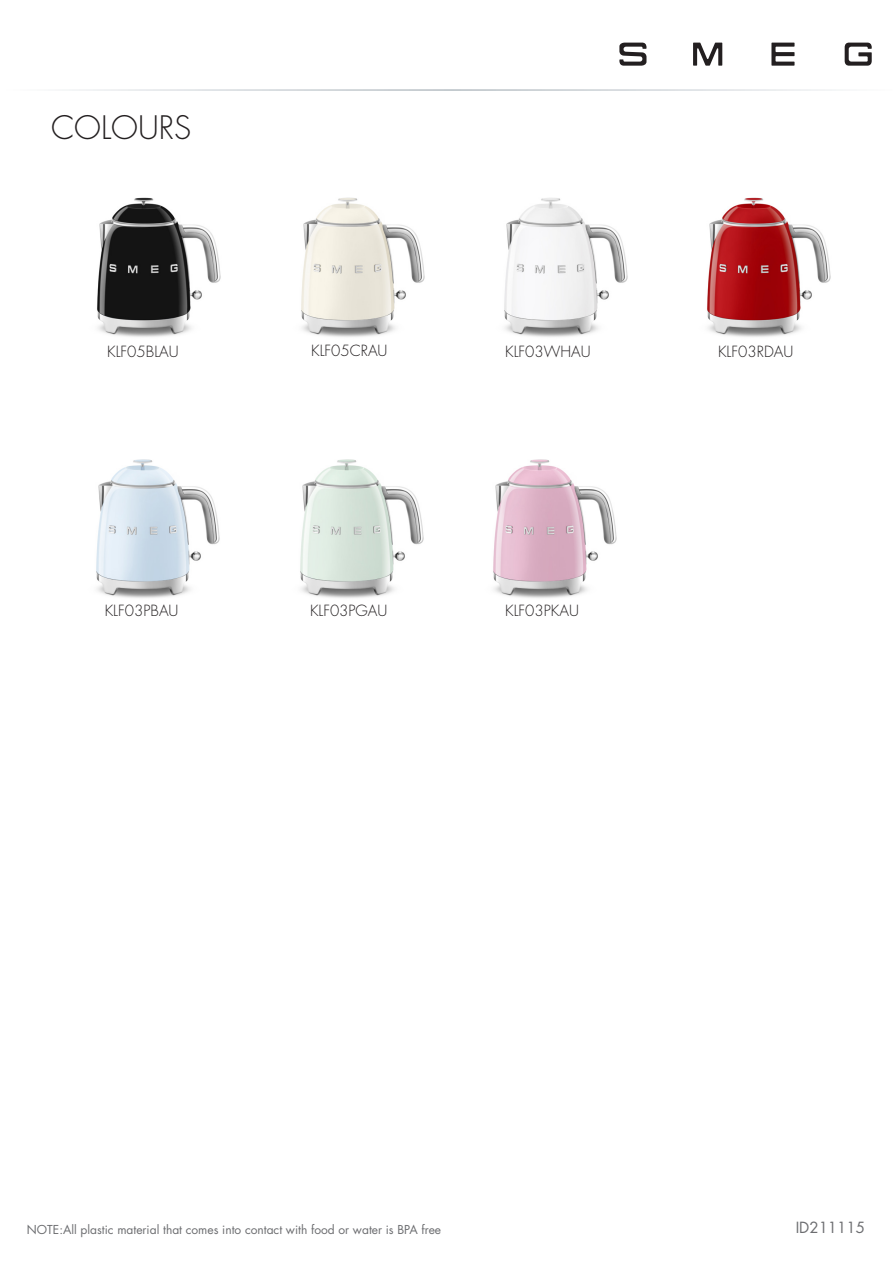
<style>
.page{position:relative;width:893px;height:1263px;background:#fff}
.page>*{position:absolute;margin:0;border:0;box-sizing:border-box;transform-origin:0 0}
.t1{font:300 31.5px "Futura Std";letter-spacing:-.005em;color:#231f20}
.t2{font:300 15px "Futura Std";color:#231f20}
.t3{font:15px "Futura Std";color:#6c6d70}
.t4{font:12px "Futura Std";color:#6c6d70}
</style>
<div class="page">
<svg style="left:619px;top:43px;width:27px;height:23px"></svg>
<svg style="left:845px;top:43px;width:27px;height:23px"></svg>
<svg style="left:771px;top:43px;width:23px;height:23px"></svg>
<svg style="left:693px;top:43px;width:29px;height:23px"></svg>
<img style="left:493px;top:459px;width:124px;height:139px">
<img style="left:300px;top:459px;width:124px;height:139px">
<img style="left:96px;top:459px;width:124px;height:139px">
<img style="left:707px;top:197px;width:124px;height:140px">
<img style="left:504px;top:198px;width:124px;height:139px">
<img style="left:301px;top:197px;width:124px;height:140px">
<img style="left:97px;top:197px;width:124px;height:140px">
<p class="t1" style="left:51px;top:108px;width:142px">COLOURS</p>
<p class="t2" style="left:107px;top:342px;width:73px">KLF05BLAU</p>
<p class="t2" style="left:311px;top:341px;width:78px">KLF05CRAU</p>
<p class="t2" style="left:505px;top:342px;width:87px">KLF03WHAU</p>
<p class="t2" style="left:718px;top:342px;width:77px">KLF03RDAU</p>
<p class="t2" style="left:105px;top:602px;width:75px">KLF03PBAU</p>
<p class="t2" style="left:310px;top:601px;width:79px">KLF03PGAU</p>
<p class="t2" style="left:505px;top:602px;width:75px">KLF03PKAU</p>
<p class="t4" style="left:27px;top:1221px;width:416px">NOTE:All plastic material that comes into contact with food or water is BPA free</p>
<p class="t3" style="left:796px;top:1218px;width:71px">ID211115</p>
</div>
